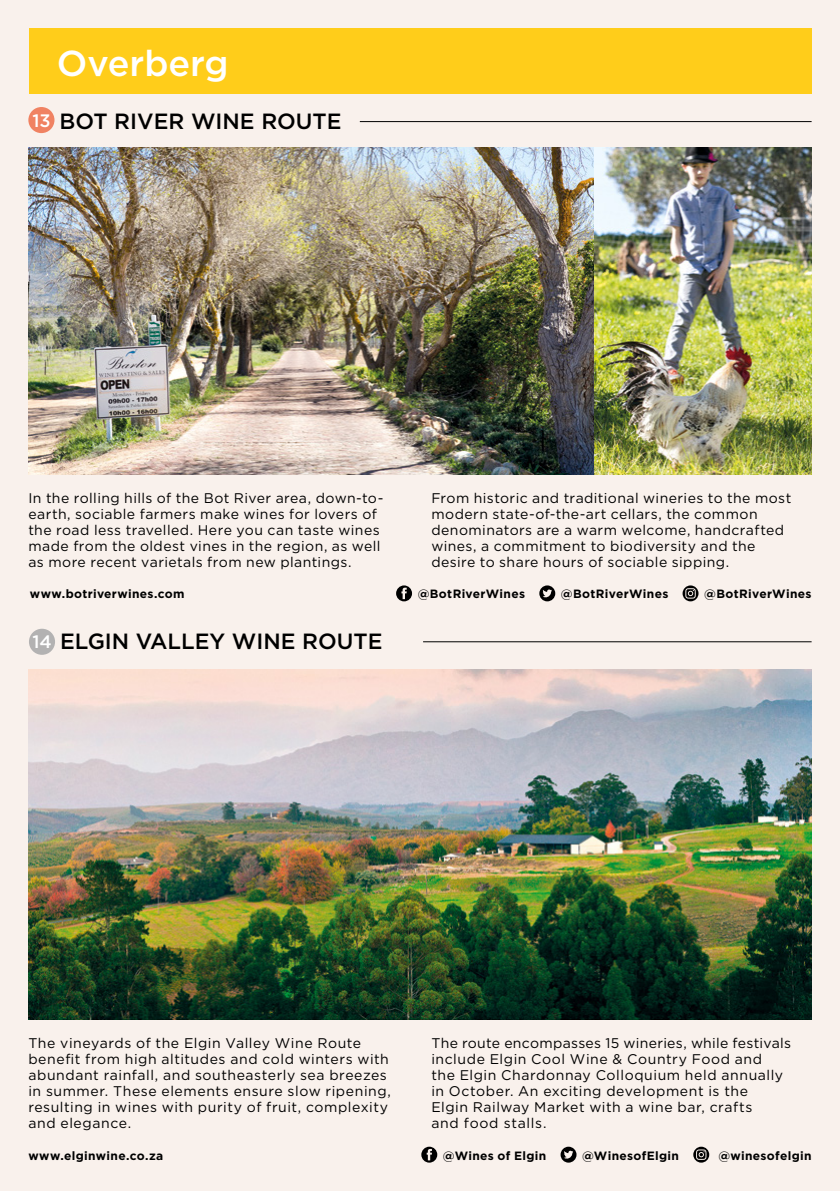
<style>
.page{position:relative;width:840px;height:1191px;background:#fff}
.page>*{position:absolute;margin:0;border:0;box-sizing:border-box;transform-origin:0 0}
.t1{font:500 36px "Gotham HTF";color:#fff}
.t2{font:500 22px "Gotham HTF";color:#000}
.t3{font:14px/16px "Gotham HTF";letter-spacing:.035em;color:#000}
.t4{font:700 12px "Gotham HTF";letter-spacing:.03em;color:#000}
.s1{font-size:18px;color:#fff}
</style>
<div class="page">
<div style="left:0;top:0;width:839px;height:1191px;background:#f9f1ec"></div>
<div style="left:29px;top:28px;width:782px;height:66px;background:#ffcd1a"></div>
<div style="left:29px;top:629px;width:26px;height:26px;background:#b3b2b2;border-radius:50%"></div>
<hr style="left:423px;top:641px;width:388px;height:1px;background:#000">
<img style="left:28px;top:669px;width:783px;height:350px">
<svg style="left:560px;top:1146px;width:16px;height:16px"></svg>
<svg style="left:693px;top:1146px;width:15px;height:16px"></svg>
<svg style="left:421px;top:1146px;width:16px;height:16px"></svg>
<img style="left:28px;top:147px;width:566px;height:327px">
<img style="left:594px;top:147px;width:217px;height:327px">
<div style="left:28px;top:107px;width:26px;height:26px;background:#f08262;border-radius:50%"></div>
<hr style="left:359px;top:121px;width:452px;height:1px;background:#000">
<svg style="left:539px;top:585px;width:16px;height:16px"></svg>
<svg style="left:682px;top:585px;width:16px;height:16px"></svg>
<svg style="left:396px;top:585px;width:16px;height:16px"></svg>
<h1 class="t1" style="left:57px;top:43px;width:173px">Overberg</h1>
<h2 class="t2" style="left:32px;top:108px;width:310px"><span class="s1">13</span> BOT RIVER WINE ROUTE</h2>
<p class="t3" style="left:28px;top:490px;width:356px">In the rolling hills of the Bot River area, down-to&shy;earth, sociable farmers make wines for lovers of the road less travelled. Here you can taste wines made from the oldest vines in the region, as well as more recent varietals from new plantings.</p>
<p class="t3" style="left:431px;top:490px;width:361px">From historic and traditional wineries to the most modern state-of-the-art cellars, the common denominators are a warm welcome, handcrafted wines, a commitment to biodiversity and the desire to share hours of sociable sipping.</p>
<p class="t4" style="left:30px;top:587px;width:156px">www.botriverwines.com</p>
<p class="t4" style="left:417px;top:587px;width:109px">@BotRiverWines</p>
<p class="t4" style="left:560px;top:587px;width:109px">@BotRiverWines</p>
<p class="t4" style="left:703px;top:587px;width:109px">@BotRiverWines</p>
<h2 class="t2" style="left:32px;top:629px;width:351px"><span class="s1">14</span> ELGIN VALLEY WINE ROUTE</h2>
<p class="t3" style="left:28px;top:1035px;width:364px">The vineyards of the Elgin Valley Wine Route benefit from high altitudes and cold winters with abundant rainfall, and southeasterly sea breezes in summer. These elements ensure slow ripening, resulting in wines with purity of fruit, complexity and elegance.</p>
<p class="t3" style="left:431px;top:1035px;width:361px">The route encompasses 15 wineries, while festivals include Elgin Cool Wine &amp; Country Food and<br>the Elgin Chardonnay Colloquium held annually in October. An exciting development is the<br>Elgin Railway Market with a wine bar, crafts<br>and food stalls.</p>
<p class="t4" style="left:28px;top:1148px;width:136px">www.elginwine.co.za</p>
<p class="t4" style="left:442px;top:1148px;width:105px">@Wines of Elgin</p>
<p class="t4" style="left:582px;top:1148px;width:98px">@WinesofElgin</p>
<p class="t4" style="left:718px;top:1148px;width:94px">@winesofelgin</p>
</div>
